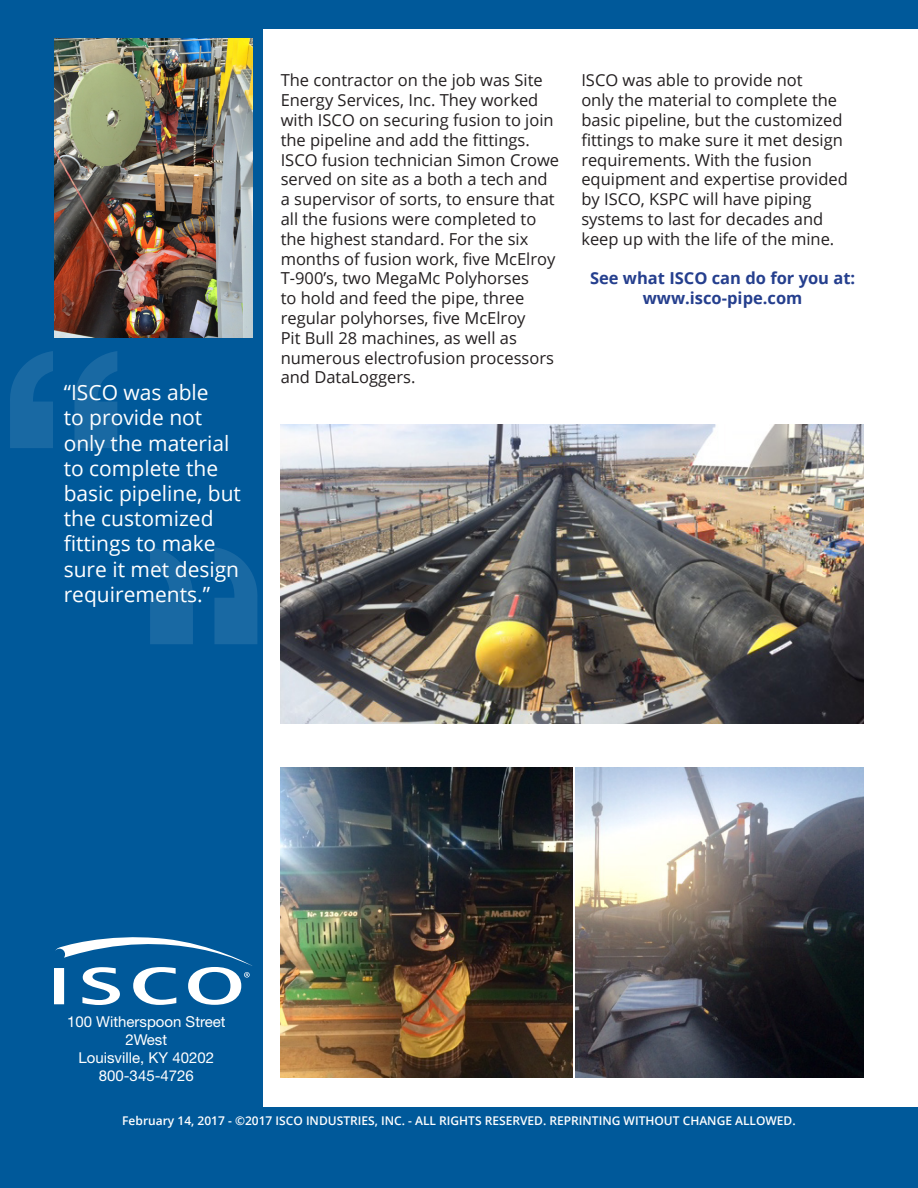
<style>
.page{position:relative;width:918px;height:1188px;background:#fff}
.page>*{position:absolute;margin:0;border:0;box-sizing:border-box;transform-origin:0 0}
.t1{font:700 302.4px "Helvetica Neue LT Std";color:#fff}
.t2{font:21px/25.2px "Open Sans";color:#fff}
.t3{font:16.5px/19.8px "Open Sans";color:#231f20}
.t4{font:700 16.5px "Open Sans";color:#253f8e}
.t5{font:15px "Helvetica Neue LT Std";color:#fff}
.t6{font:600 12px "Open Sans";color:#fff}
</style>
<div class="page">
<div style="left:0;top:0;width:918px;height:29px;background:#00599a"></div>
<div style="left:0;top:1107px;width:918px;height:81px;background:#00599a"></div>
<div style="left:0;top:11px;width:263px;height:1096px;background:#00599a"></div>
<img style="left:54px;top:39px;width:199px;height:299px">
<div style="left:54px;top:968px;width:10px;height:36px;background:#fff"></div>
<svg style="left:55px;top:937px;width:197px;height:68px"></svg>
<img style="left:281px;top:424px;width:582px;height:299px">
<img style="left:281px;top:768px;width:291px;height:309px">
<img style="left:576px;top:768px;width:288px;height:309px">
<h1 class="t1" style="left:-6px;top:272px;width:142px">“</h1>
<p class="t2" style="left:64px;top:379px;width:179px">“ISCO was able<br>to provide not only the material to complete the basic pipeline, but the customized fittings to make sure it met design</p>
<p class="t2" style="left:64px;top:581px;width:148px">requirements.”</p>
<p class="t3" style="left:281px;top:70px;width:280px">The contractor on the job was Site<br>Energy Services, Inc. They worked with ISCO on securing fusion to join the pipeline and add the fittings.<br>ISCO fusion technician Simon Crowe served on site as a both a tech and a supervisor of sorts, to ensure that all the fusions were completed to the highest standard. For the six months of fusion work, five McElroy<br>T-900’s, two MegaMc Polyhorses<br>to hold and feed the pipe, three regular polyhorses, five McElroy<br>Pit Bull 28 machines, as well as numerous electrofusion processors and DataLoggers.</p>
<p class="t3" style="left:581px;top:70px;width:268px">ISCO was able to provide not<br>only the material to complete the basic pipeline, but the customized fittings to make sure it met design requirements. With the fusion equipment and expertise provided by ISCO, KSPC will have piping systems to last for decades and keep up with the life of the mine.</p>
<p class="t4" style="left:590px;top:267px;width:267px">See what ISCO can do for you at:</p>
<p class="t4" style="left:643px;top:287px;width:161px">www.isco-pipe.com</p>
<p class="t5" style="left:67px;top:1013px;width:160px">100 Witherspoon Street</p>
<p class="t5" style="left:126px;top:1031px;width:43px">2West</p>
<p class="t5" style="left:79px;top:1049px;width:137px">Louisville, KY 40202</p>
<p class="t5" style="left:99px;top:1067px;width:97px">800-345-4726</p>
<p class="t6" style="left:122px;top:1113px;width:675px">February 14, 2017 - ©2017 ISCO INDUSTRIES, INC. - ALL RIGHTS RESERVED. REPRINTING WITHOUT CHANGE ALLOWED.</p>
</div>
